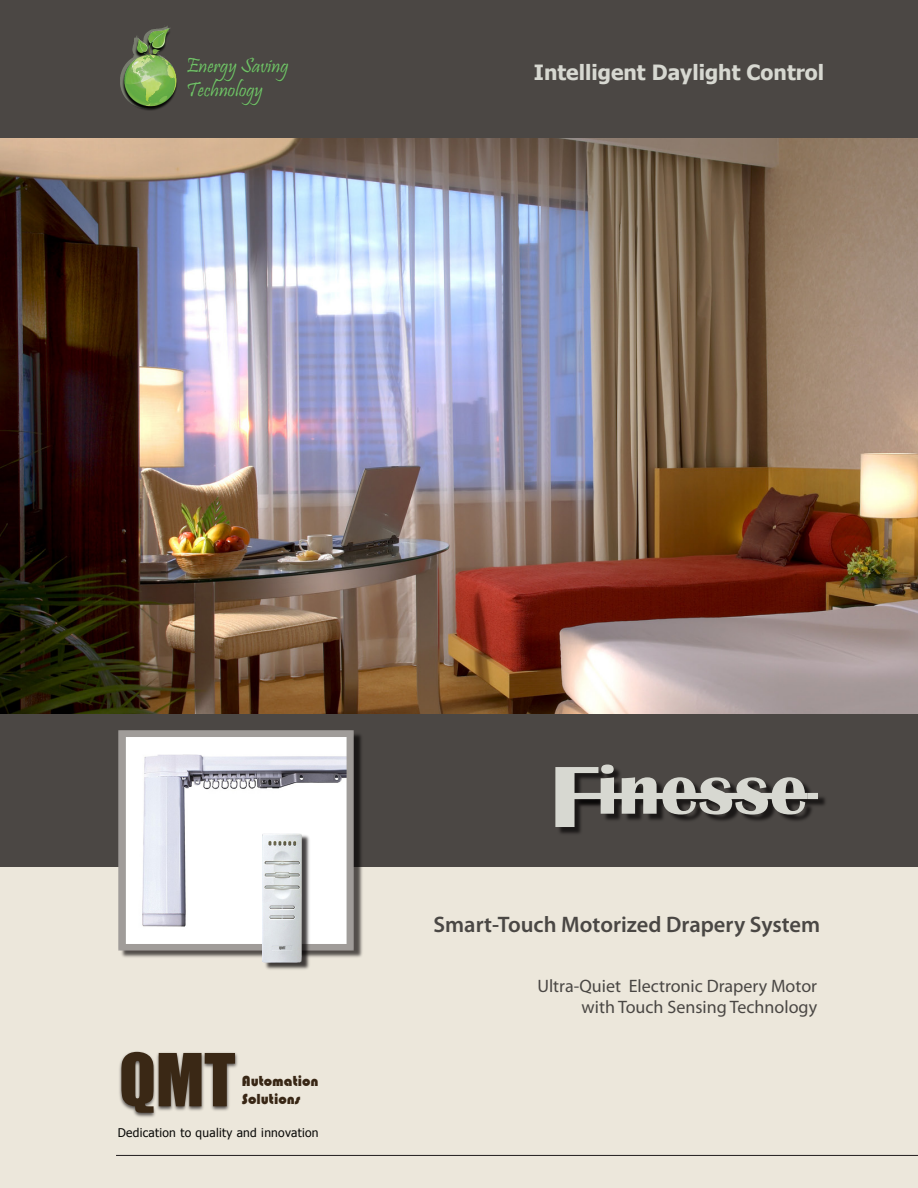
<style>
.page{position:relative;width:918px;height:1188px;background:#fff}
.page>*{position:absolute;margin:0;border:0;box-sizing:border-box;transform-origin:0 0}
.t1{font:700 72px "Britannic";color:#d7d8d1;scale:1.04 1}
.t2{font:67.5px "Impact";color:#3a2815}
.t3{font:600 22.5px "Myriad Pro";color:#4a4744}
.t4{font:700 21px "Tahoma";color:#d7d8d1}
.t5{font:21px/24px "Pristina";color:#71c168}
.t6{font:18px/21.6px "Myriad Pro";color:#4a4744;text-align:right}
.t7{font:15px "Bauhaus 93";color:#392715}
.t8{font:12px "Tahoma";letter-spacing:.025em;color:#080806}
.s1{font-size:90px}
</style>
<div class="page">
<div style="left:0;top:844px;width:918px;height:344px;background:#ece7db"></div>
<div style="left:0;top:0;width:918px;height:867px;background:#4b4744"></div>
<img style="left:0;top:138px;width:918px;height:575px">
<img style="left:119px;top:1051px;width:119px;height:66px">
<svg style="left:120px;top:26px;width:48px;height:62px"></svg>
<img style="left:121px;top:28px;width:56px;height:83px">
<img style="left:119px;top:731px;width:244px;height:227px">
<img style="left:118px;top:731px;width:235px;height:219px">
<img style="left:264px;top:833px;width:48px;height:137px">
<img style="left:262px;top:833px;width:39px;height:129px">
<img style="left:559px;top:770px;width:16px;height:64px">
<img style="left:575px;top:768px;width:250px;height:66px">
<div style="left:574px;top:793px;width:233px;height:6px;background:#d7d8d1"></div>
<div style="left:807px;top:793px;width:11px;height:6px;background:#d7d8d1"></div>
<hr style="left:116px;top:1155px;width:802px;height:1px;background:#231f20">
<p class="t5" style="left:186px;top:55px;width:104px">Energy Saving<br>Technology</p>
<p class="t4" style="left:534px;top:58px;width:292px">Intelligent Daylight Control</p>
<h1 class="t1" style="left:550px;top:749px;width:249px"><span class="s1">F</span>inesse</h1>
<p class="t3" style="left:434px;top:910px;width:388px">Smart-Touch Motorized Drapery System</p>
<h2 class="t2" style="left:119px;top:1027px;width:118px">QMT</h2>
<p class="t7" style="left:242px;top:1072px;width:78px">Automation</p>
<p class="t7" style="left:242px;top:1090px;width:60px">Solutions</p>
<p class="t8" style="left:118px;top:1124px;width:202px">Dedication to quality and innovation</p>
<p class="t6" style="left:537px;top:975px;width:281px">Ultra-Quiet Electronic Drapery Motor with Touch Sensing Technology</p>
</div>
